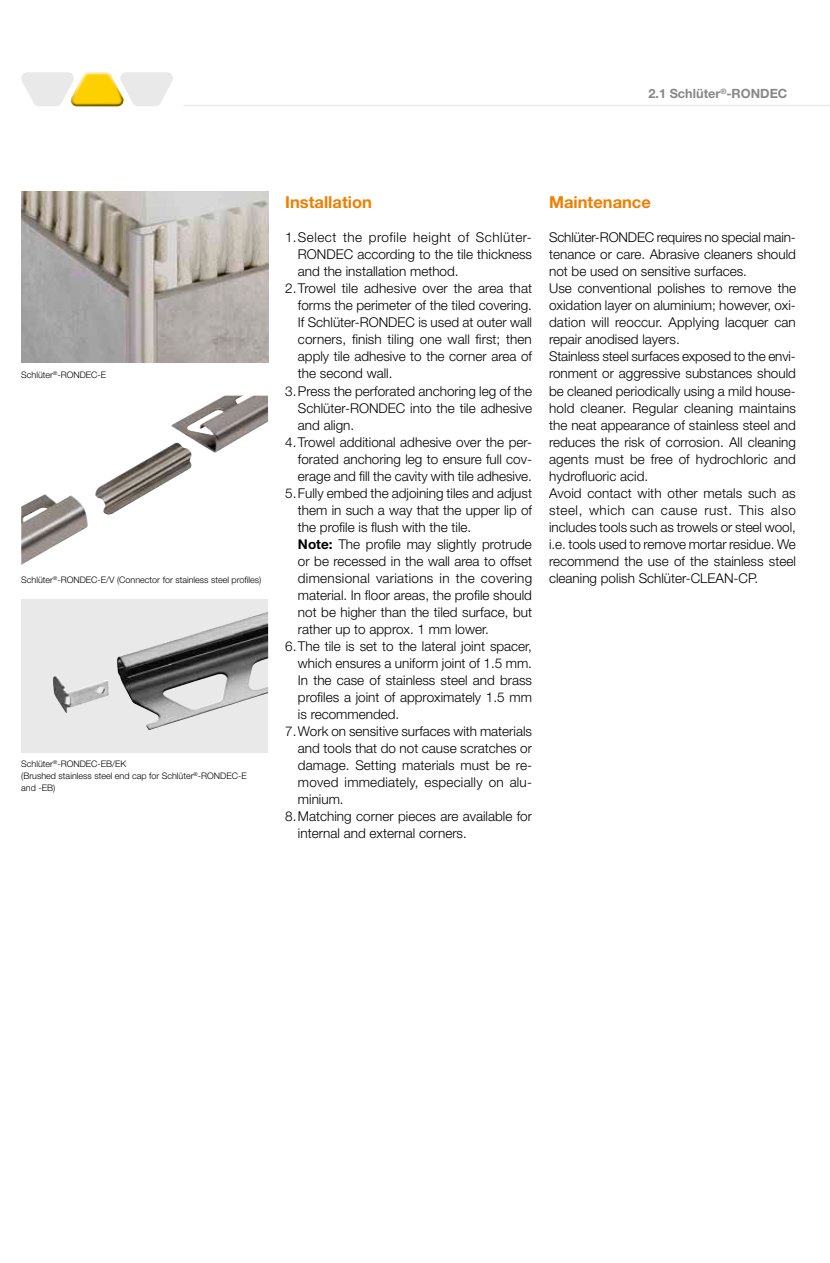
<style>
.page{position:relative;width:830px;height:1263px;background:#fff}
.page>*{position:absolute;margin:0;border:0;box-sizing:border-box;transform-origin:0 0}
.t1{font:700 16.5px "Helvetica Neue LT Pro";color:#ee7f00}
.t2{font:300 13.5px/17px "Helvetica Neue LT Pro";color:#000}
.t3{font:300 13.5px "Helvetica Neue LT Pro";letter-spacing:.035em;color:#000}
.t4{font:300 13.5px "Helvetica Neue LT Pro";letter-spacing:.02em;color:#000}
.t5{font:700 12.75px "Helvetica Neue LT Pro";color:#87888a}
.t6{font:300 9px/12px "Helvetica Neue LT Pro";color:#000}
.s1{font-weight:700}
</style>
<div class="page">
<hr style="left:183px;top:105px;width:646px;height:1px;background:#e9e9ea">
<svg style="left:21px;top:72px;width:152px;height:34px"></svg>
<img style="left:21px;top:192px;width:247px;height:170px">
<img style="left:21px;top:396px;width:247px;height:169px">
<div style="left:21px;top:600px;width:247px;height:153px;background:#e9e9ea"></div>
<img style="left:53px;top:612px;width:215px;height:118px">
<p class="t5" style="left:648px;top:86px;width:140px">2.1 Schlüter<sup>®</sup>-RONDEC</p>
<p class="t6" style="left:21px;top:369px;width:86px">Schlüter<sup>®</sup>-RONDEC-E</p>
<p class="t6" style="left:21px;top:573px;width:241px">Schlüter<sup>®</sup>-RONDEC-E/V (Connector for stainless steel profiles)</p>
<p class="t6" style="left:21px;top:757px;width:227px">Schlüter<sup>®</sup>-RONDEC-EB/EK<br>(Brushed stainless steel end cap for Schlüter<sup>®</sup>-RONDEC-E and -EB)</p>
<p class="t1" style="left:285px;top:192px;width:88px">Installation</p>
<p class="t3" style="left:285px;top:229px;width:248px">1.Select the profile height of Schlüter-</p>
<p class="t2" style="left:298px;top:246px;width:235px">RONDEC according to the tile thickness</p>
<p class="t2" style="left:298px;top:263px;width:162px">and the installation method.</p>
<p class="t2" style="left:285px;top:280px;width:248px">2.Trowel tile adhesive over the area that</p>
<p class="t2" style="left:298px;top:297px;width:235px">forms the perimeter of the tiled covering.</p>
<p class="t2" style="left:298px;top:314px;width:235px">If Schlüter-RONDEC is used at outer wall</p>
<p class="t2" style="left:298px;top:331px;width:235px">corners, finish tiling one wall first; then</p>
<p class="t2" style="left:298px;top:348px;width:235px">apply tile adhesive to the corner area of</p>
<p class="t2" style="left:298px;top:365px;width:96px">the second wall.</p>
<p class="t2" style="left:285px;top:382px;width:248px">3.Press the perforated anchoring leg of the</p>
<p class="t2" style="left:298px;top:399px;width:235px">Schlüter-RONDEC into the tile adhesive</p>
<p class="t2" style="left:298px;top:416px;width:58px">and align.</p>
<p class="t2" style="left:285px;top:433px;width:248px">4.Trowel additional adhesive over the per-</p>
<p class="t2" style="left:298px;top:450px;width:235px">forated anchoring leg to ensure full cov-</p>
<p class="t2" style="left:298px;top:467px;width:235px">erage and fill the cavity with tile adhesive.</p>
<p class="t2" style="left:285px;top:484px;width:248px">5.Fully embed the adjoining tiles and adjust</p>
<p class="t2" style="left:298px;top:501px;width:235px">them in such a way that the upper lip of</p>
<p class="t2" style="left:298px;top:518px;width:175px">the profile is flush with the tile.</p>
<p class="t2" style="left:298px;top:535px;width:235px"><span class="s1">Note:</span> The profile may slightly protrude</p>
<p class="t2" style="left:298px;top:552px;width:235px">or be recessed in the wall area to offset</p>
<p class="t4" style="left:298px;top:570px;width:236px">dimensional variations in the covering</p>
<p class="t2" style="left:298px;top:586px;width:235px">material. In floor areas, the profile should</p>
<p class="t2" style="left:298px;top:603px;width:235px">not be higher than the tiled surface, but</p>
<p class="t2" style="left:298px;top:620px;width:192px">rather up to approx. 1 mm lower.</p>
<p class="t2" style="left:285px;top:637px;width:248px">6.The tile is set to the lateral joint spacer,</p>
<p class="t2" style="left:298px;top:654px;width:235px">which ensures a uniform joint of 1.5 mm.</p>
<p class="t2" style="left:298px;top:671px;width:235px">In the case of stainless steel and brass</p>
<p class="t2" style="left:298px;top:688px;width:235px">profiles a joint of approximately 1.5 mm</p>
<p class="t2" style="left:298px;top:705px;width:103px">is recommended.</p>
<p class="t2" style="left:285px;top:722px;width:248px">7.Work on sensitive surfaces with materials</p>
<p class="t2" style="left:298px;top:739px;width:235px">and tools that do not cause scratches or</p>
<p class="t2" style="left:298px;top:756px;width:235px">damage. Setting materials must be re-</p>
<p class="t2" style="left:298px;top:773px;width:235px">moved immediately, especially on alu-</p>
<p class="t2" style="left:298px;top:790px;width:47px">minium.</p>
<p class="t2" style="left:285px;top:807px;width:248px">8.Matching corner pieces are available for</p>
<p class="t2" style="left:298px;top:824px;width:170px">internal and external corners.</p>
<p class="t1" style="left:549px;top:192px;width:103px">Maintenance</p>
<p class="t2" style="left:549px;top:229px;width:248px">Schlüter-RONDEC requires no special main&shy;tenance or care. Abrasive cleaners should not be used on sensitive surfaces.<br>Use conventional polishes to remove the oxidation layer on aluminium; however, oxi&shy;dation will reoccur. Applying lacquer can repair anodised layers.<br>Stainless steel surfaces exposed to the envi&shy;ronment or aggressive substances should be cleaned periodically using a mild house&shy;hold cleaner. Regular cleaning maintains the neat appearance of stainless steel and reduces the risk of corrosion. All cleaning agents must be free of hydrochloric and hydrofluoric acid.<br>Avoid contact with other metals such as steel, which can cause rust. This also includes tools such as trowels or steel wool, i.e. tools used to remove mortar residue. We recommend the use of the stainless steel cleaning polish Schlüter-CLEAN-CP.</p>
</div>
